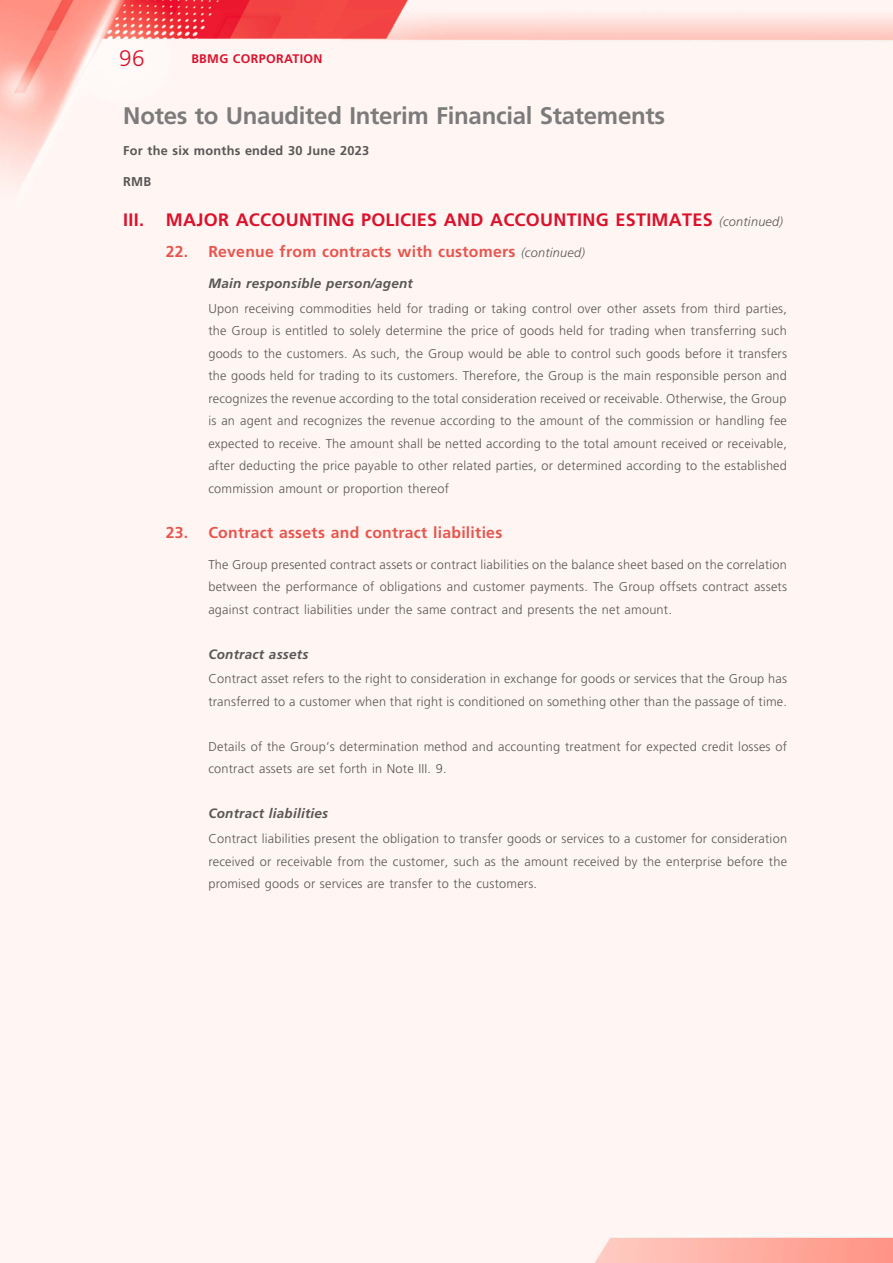
<style>
.page{position:relative;width:893px;height:1263px;background:#fff5f3}
.page>*{position:absolute;margin:0;border:0;box-sizing:border-box;transform-origin:0 0}
.t1{font:700 24px "Frutiger LT Std";letter-spacing:-.015em;color:#7c7b7b}
.t2{font:300 22.5px "Frutiger LT Std";color:#da122c}
.t3{font:700 18px "Frutiger LT Std";letter-spacing:.015em;color:#da122c}
.t4{font:700 15.75px "Frutiger LT Std";letter-spacing:.015em;color:#e7564e}
.t5{font:italic 700 13.5px "Frutiger LT Std";letter-spacing:.015em;color:#575756}
.t6{font:300 12.75px/22.5px "Frutiger LT Std";letter-spacing:.015em;color:#575756;text-align:justify}
.t7{font:700 12.75px "Frutiger LT Std";letter-spacing:.015em;color:#575756}
.t8{font:700 12.45px "Frutiger LT Std";letter-spacing:.03em;color:#da122c}
.s1{font-weight:300;font-style:italic;font-size:12.75px;color:#575756}
</style>
<div class="page">
<h2 class="t2" style="left:119px;top:45px;width:27px">96</h2>
<p class="t8" style="left:191px;top:52px;width:133px">BBMG CORPORATION</p>
<h1 class="t1" style="left:123px;top:102px;width:543px">Notes to Unaudited Interim Financial Statements</h1>
<p class="t7" style="left:123px;top:143px;width:247px">For the six months ended 30 June 2023</p>
<p class="t7" style="left:123px;top:174px;width:30px">RMB</p>
<h3 class="t3" style="left:123px;top:209px;width:661px">III. MAJOR ACCOUNTING POLICIES AND ACCOUNTING ESTIMATES <span class="s1">(continued)</span></h3>
<p class="t4" style="left:166px;top:242px;width:421px">22. Revenue from contracts with customers <span class="s1">(continued)</span></p>
<p class="t5" style="left:208px;top:275px;width:206px">Main responsible person/agent</p>
<p class="t6" style="left:208px;top:297px;width:580px">Upon receiving commodities held for trading or taking control over other assets from third parties, the Group is entitled to solely determine the price of goods held for trading when transferring such goods to the customers. As such, the Group would be able to control such goods before it transfers the goods held for trading to its customers. Therefore, the Group is the main responsible person and recognizes the revenue according to the total consideration received or receivable. Otherwise, the Group is an agent and recognizes the revenue according to the amount of the commission or handling fee expected to receive. The amount shall be netted according to the total amount received or receivable, after deducting the price payable to other related parties, or determined according to the established commission amount or proportion thereof</p>
<p class="t4" style="left:166px;top:523px;width:338px">23. Contract assets and contract liabilities</p>
<p class="t6" style="left:208px;top:553px;width:580px">The Group presented contract assets or contract liabilities on the balance sheet based on the correlation between the performance of obligations and customer payments. The Group offsets contract assets against contract liabilities under the same contract and presents the net amount.</p>
<p class="t5" style="left:208px;top:646px;width:101px">Contract assets</p>
<p class="t6" style="left:208px;top:668px;width:580px">Contract asset refers to the right to consideration in exchange for goods or services that the Group has transferred to a customer when that right is conditioned on something other than the passage of time.</p>
<p class="t6" style="left:208px;top:735px;width:580px">Details of the Group’s determination method and accounting treatment for expected credit losses of contract assets are set forth in Note III. 9.</p>
<p class="t5" style="left:208px;top:806px;width:121px">Contract liabilities</p>
<p class="t6" style="left:208px;top:828px;width:580px">Contract liabilities present the obligation to transfer goods or services to a customer for consideration received or receivable from the customer, such as the amount received by the enterprise before the promised goods or services are transfer to the customers.</p>
</div>
